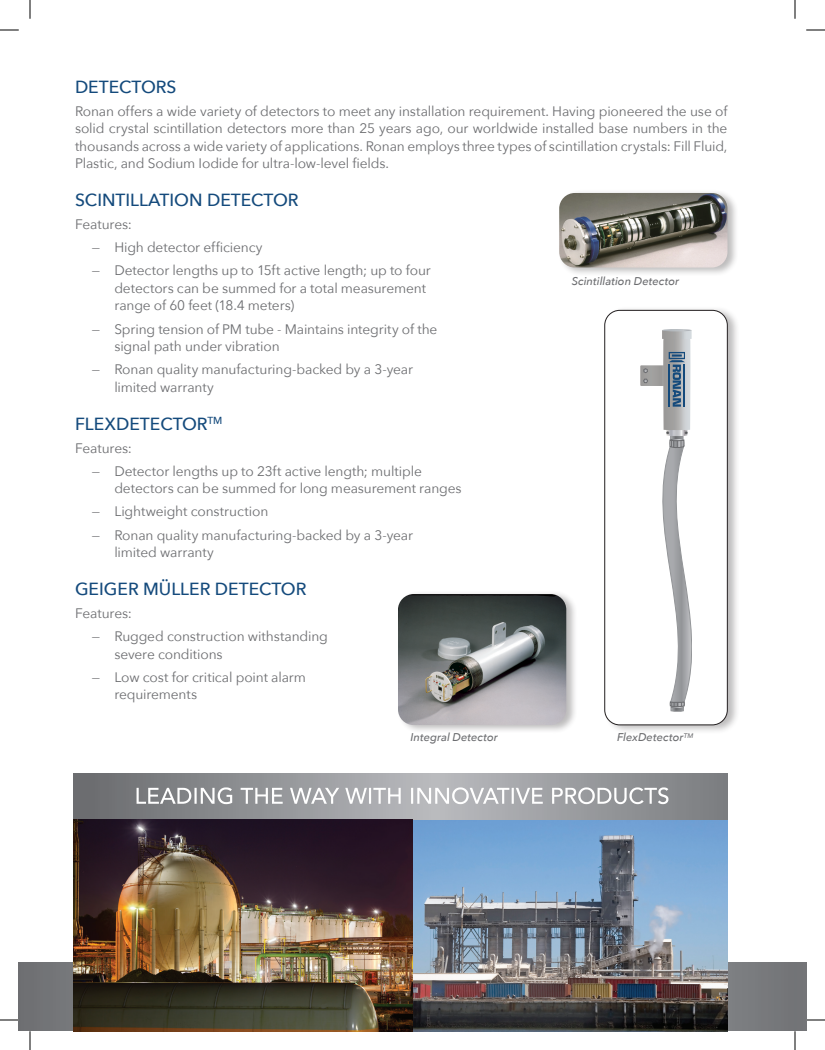
<style>
.page{position:relative;width:825px;height:1050px;background:#fff}
.page>*{position:absolute;margin:0;border:0;box-sizing:border-box;transform-origin:0 0}
.t1{font:500 17.5px "Avenir Next";color:#144a7c}
.t2{font:13.75px/17.5px "Avenir Next";letter-spacing:-.01em;color:#6c6d70}
.t3{font:italic 500 11.25px "Avenir Next";color:#6c6d70}
</style>
<div class="page">
<div style="left:19px;top:962px;width:776px;height:69px;background:#75777a"></div>
<div style="left:795px;top:962px;width:11px;height:69px;background:#737477"></div>
<img style="left:73px;top:819px;width:655px;height:212px">
<svg style="left:73px;top:773px;width:655px;height:46px;background:#919396"></svg>
<svg style="left:137px;top:787px;width:531px;height:17px"></svg>
<div style="left:603px;top:306px;width:137px;height:428px;background:#231f20;opacity:.3"></div>
<div style="left:605px;top:310px;width:122px;height:415px;background:#fff;border-radius:15px"></div>
<div style="left:605px;top:310px;width:123px;height:415px;border:1px solid #231f20;border-radius:15px"></div>
<svg style="left:640px;top:329px;width:52px;height:383px"></svg>
<div style="left:558px;top:189px;width:181px;height:87px;background:#231f20;opacity:.3"></div>
<img style="left:559px;top:193px;width:169px;height:75px">
<div style="left:397px;top:590px;width:181px;height:144px;background:#231f20;opacity:.3"></div>
<img style="left:398px;top:594px;width:168px;height:131px">
<svg style="left:0;top:29px;width:19px;height:2px"></svg>
<svg style="left:806px;top:29px;width:19px;height:2px"></svg>
<svg style="left:0;top:1019px;width:19px;height:2px"></svg>
<svg style="left:806px;top:1019px;width:19px;height:2px"></svg>
<svg style="left:29px;top:0;width:2px;height:19px"></svg>
<svg style="left:29px;top:1031px;width:2px;height:19px"></svg>
<svg style="left:794px;top:0;width:2px;height:19px"></svg>
<svg style="left:794px;top:1031px;width:2px;height:19px"></svg>
<p class="t1" style="left:75px;top:72px;width:103px">DETECTORS</p>
<p class="t2" style="left:75px;top:102px;width:654px;text-align:justify">Ronan offers a wide variety of detectors to meet any installation requirement. Having pioneered the use of solid crystal scintillation detectors more than 25 years ago, our worldwide installed base numbers in the thousands across a wide variety of applications. Ronan employs three types of scintillation crystals: Fill Fluid, Plastic, and Sodium Iodide for ultra-low-level fields.</p>
<p class="t1" style="left:75px;top:185px;width:225px">SCINTILLATION DETECTOR</p>
<p class="t2" style="left:75px;top:215px;width:59px">Features:</p>
<p class="t2" style="left:92px;top:238px;width:172px">— High detector efficiency</p>
<p class="t2" style="left:114px;top:261px;width:318px;text-indent:-22px">— Detector lengths up to 15ft active length; up to four detectors can be summed for a total measurement range of 60 feet (18.4 meters)</p>
<p class="t2" style="left:114px;top:319px;width:325px;text-indent:-22px">— Spring tension of PM tube - Maintains integrity of the signal path under vibration</p>
<p class="t2" style="left:114px;top:360px;width:300px;text-indent:-22px">— Ronan quality manufacturing-backed by a 3-year limited warranty</p>
<p class="t1" style="left:75px;top:409px;width:149px">FLEXDETECTOR<sup>TM</sup></p>
<p class="t2" style="left:75px;top:439px;width:59px">Features:</p>
<p class="t2" style="left:114px;top:462px;width:349px;text-indent:-22px">— Detector lengths up to 23ft active length; multiple detectors can be summed for long measurement ranges</p>
<p class="t2" style="left:92px;top:502px;width:178px">— Lightweight construction</p>
<p class="t2" style="left:114px;top:525px;width:300px;text-indent:-22px">— Ronan quality manufacturing-backed by a 3-year limited warranty</p>
<p class="t1" style="left:75px;top:574px;width:233px">GEIGER MÜLLER DETECTOR</p>
<p class="t2" style="left:75px;top:604px;width:59px">Features:</p>
<p class="t2" style="left:114px;top:627px;width:215px;text-indent:-22px">— Rugged construction withstanding severe conditions</p>
<p class="t2" style="left:114px;top:668px;width:193px;text-indent:-22px">— Low cost for critical point alarm requirements</p>
<p class="t3" style="left:572px;top:272px;width:109px">Scintillation Detector</p>
<p class="t3" style="left:410px;top:728px;width:89px">Integral Detector</p>
<p class="t3" style="left:617px;top:728px;width:78px">FlexDetector<sup>TM</sup></p>
</div>
